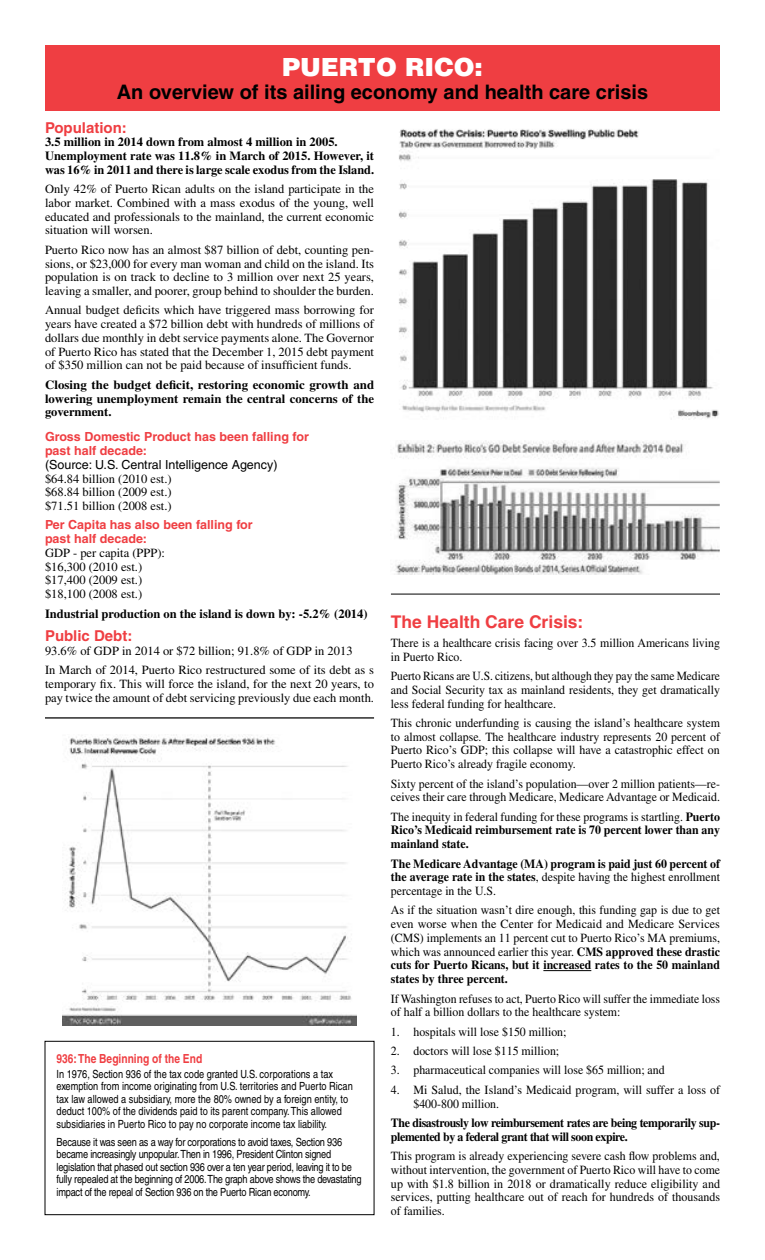
<style>
.page{position:relative;width:765px;height:1260px;background:#fff}
.page>*{position:absolute;margin:0;border:0;box-sizing:border-box;transform-origin:0 0}
.t1{font:900 25px "Helvetica";color:#fff}
.t2{font:700 20px "Helvetica";color:#000}
.t3{font:700 17.5px "Helvetica";color:#ef3e42}
.t4{font:700 15px "Helvetica";color:#ef3e42}
.t5{font:12.5px/13.8px "Times";color:#000;scale:.95 1}
.t6{font:12.5px/13.8px "Times";color:#000;text-align:justify}
.t7{font:700 12.5px/13.8px "Times";color:#000}
.t8{font:700 12.5px/13.8px "Times";color:#000;text-align:justify;scale:.95 1}
.t9{font:12.5px/13.8px "Times";color:#000;text-align:justify;scale:.92 1}
.t10{font:12.5px/13.8px "Times";color:#000;scale:.94 1}
.t11{font:700 12.5px/13.8px "Times";letter-spacing:-.03em;color:#000;scale:.95 1}
.t12{font:700 12.5px/13.8px "Helvetica";color:#ef3e42}
.t13{font:12.5px "Helvetica";color:#000}
.t14{font:700 condensed 12.5px "Helvetica";color:#ef3e42}
.t15{font:condensed 11.25px/12.5px "Helvetica";letter-spacing:-.02em;color:#000}
.t16{font:condensed 11.25px/12.5px "Helvetica";color:#000}
.s1{font-weight:400}
.s2{font-weight:700}
</style>
<div class="page">
<hr style="left:543px;top:970px;width:48px;height:1px;background:#000">
<img style="left:394px;top:441px;width:326px;height:133px">
<img style="left:62px;top:734px;width:295px;height:291px">
<img style="left:398px;top:129px;width:321px;height:290px">
<div style="left:45px;top:1041px;width:329px;height:174px;border:1px solid #000"></div>
<div style="left:45px;top:45px;width:675px;height:65px;background:#ef3e42"></div>
<hr style="left:45px;top:717px;width:329px;height:2px;background:#000">
<hr style="left:391px;top:594px;width:329px;height:1px;background:#000">
<h1 class="t1" style="left:282px;top:51px;width:202px">PUERTO RICO:</h1>
<h2 class="t2" style="left:117px;top:80px;width:533px">An overview of its ailing economy and health care crisis</h2>
<p class="t4" style="left:45px;top:118px;width:83px">Population:</p>
<p class="t7" style="left:45px;top:135px;width:331px">3.5 million in 2014 down from almost 4 million in 2005.<br>Unemployment rate was 11.8% in March of 2015. However, it was 16% in 2011 and there is large scale exodus from the Island.</p>
<p class="t6" style="left:45px;top:182px;width:331px">Only 42% of Puerto Rican adults on the island participate in the labor market. Combined with a mass exodus of the young, well educated and professionals to the mainland, the current economic situation will worsen.</p>
<p class="t6" style="left:45px;top:243px;width:331px">Puerto Rico now has an almost $87 billion of debt, counting pen&shy;sions, or $23,000 for every man woman and child on the island. Its population is on track to decline to 3 million over next 25 years, leaving a smaller, and poorer, group behind to shoulder the burden.</p>
<p class="t6" style="left:45px;top:303px;width:331px">Annual budget deficits which have triggered mass borrowing for years have created a $72 billion debt with hundreds of millions of dollars due monthly in debt service payments alone. The Governor of Puerto Rico has stated that the December 1, 2015 debt payment of $350 million can not be paid because of insufficient funds.</p>
<p class="t7" style="left:45px;top:377px;width:331px;text-align:justify">Closing the budget deficit, restoring economic growth and lowering unemployment remain the central concerns of the government.</p>
<p class="t12" style="left:45px;top:430px;width:265px">Gross Domestic Product has been falling for past half decade:</p>
<p class="t13" style="left:45px;top:457px;width:234px">(Source: U.S. Central Intelligence Agency)</p>
<p class="t6" style="left:45px;top:471px;width:128px">$64.84 billion (2010 est.) $68.84 billion (2009 est.) $71.51 billion (2008 est.)</p>
<p class="t12" style="left:45px;top:518px;width:209px">Per Capita has also been falling for past half decade:</p>
<p class="t6" style="left:45px;top:546px;width:122px;text-align:left">GDP - per capita (PPP): $16,300 (2010 est.) $17,400 (2009 est.) $18,100 (2008 est.)</p>
<p class="t7" style="left:45px;top:606px;width:324px">Industrial production on the island is down by: -5.2% (2014)</p>
<p class="t4" style="left:45px;top:627px;width:89px">Public Debt:</p>
<p class="t6" style="left:45px;top:641px;width:331px;line-height:19.4px">93.6% of GDP in 2014 or $72 billion; 91.8% of GDP in 2013<br>In March of 2014, Puerto Rico restructured some of its debt as s</p>
<p class="t6" style="left:45px;top:677px;width:331px">temporary fix. This will force the island, for the next 20 years, to pay twice the amount of debt servicing previously due each month.</p>
<p class="t14" style="left:57px;top:1050px;width:147px">936: The Beginning of the End</p>
<p class="t16" style="left:57px;top:1067px;width:298px">In 1976, Section 936 of the tax code granted U.S. corporations a tax exemption from income originating from U.S. territories and Puerto Rican tax law allowed a subsidiary, more the 80% owned by a foreign entity, to deduct 100% of the dividends paid to its parent company. This allowed subsidiaries in Puerto Rico to pay no corporate income tax liability.</p>
<p class="t15" style="left:57px;top:1136px;width:307px">Because it was seen as a way for corporations to avoid taxes, Section 936 became increasingly unpopular. Then in 1996, President Clinton signed legislation that phased out section 936 over a ten year period, leaving it to be fully repealed at the beginning of 2006. The graph above shows the devastating impact of the repeal of Section 936 on the Puerto Rican economy.</p>
<h3 class="t3" style="left:391px;top:611px;width:194px">The Health Care Crisis:</h3>
<p class="t5" style="left:391px;top:636px;width:348px">There is a healthcare crisis facing over 3.5 million Americans living in Puerto Rico.</p>
<p class="t9" style="left:391px;top:669px;width:359px">Puerto Ricans are U.S. citizens, but although they pay the same Medicare and Social Security tax as mainland residents, they get dramatically less federal funding for healthcare.</p>
<p class="t5" style="left:391px;top:716px;width:348px;text-align:justify">This chronic underfunding is causing the island’s healthcare system to almost collapse. The healthcare industry represents 20 percent of Puerto Rico’s GDP; this collapse will have a catastrophic effect on Puerto Rico’s already fragile economy.</p>
<p class="t5" style="left:391px;top:776px;width:348px">Sixty percent of the island’s population—over 2 million patients—re&shy;ceives their care through Medicare, Medicare Advantage or Medicaid.</p>
<p class="t8" style="left:391px;top:809px;width:348px"><span class="s1">The inequity in federal funding for these programs is startling.</span> Puerto Rico’s Medicaid reimbursement rate is 70 percent lower than any mainland state.</p>
<p class="t8" style="left:391px;top:856px;width:348px">The Medicare Advantage (MA) program is paid just 60 percent of the average rate in the states<span class="s1">, despite having the highest enrollment percentage in the U.S.</span></p>
<p class="t5" style="left:391px;top:903px;width:348px;text-align:justify">As if the situation wasn’t dire enough, this funding gap is due to get even worse when the Center for Medicaid and Medicare Services (CMS) implements an 11 percent cut to Puerto Rico’s MA premiums, which was announced earlier this year. <span class="s2">CMS approved these drastic cuts for Puerto Ricans, but it increased rates to the 50 mainland states by three percent.</span></p>
<p class="t10" style="left:391px;top:991px;width:352px">If Washington refuses to act, Puerto Rico will suffer the immediate loss of half a billion dollars to the healthcare system:</p>
<p class="t5" style="left:391px;top:1024px;width:186px">1. hospitals will lose $150 million;</p>
<p class="t5" style="left:391px;top:1044px;width:179px">2. doctors will lose $115 million;</p>
<p class="t5" style="left:391px;top:1063px;width:290px">3. pharmaceutical companies will lose $65 million; and</p>
<p class="t5" style="left:413px;top:1083px;width:324px;text-indent:-22px">4. Mi Salud, the Island’s Medicaid program, will suffer a loss of $400-800 million.</p>
<p class="t11" style="left:391px;top:1116px;width:348px">The disastrously low reimbursement rates are being temporarily sup&shy;plemented by a federal grant that will soon expire.</p>
<p class="t5" style="left:391px;top:1149px;width:348px;text-align:justify">This program is already experiencing severe cash flow problems and, without intervention, the government of Puerto Rico will have to come up with $1.8 billion in 2018 or dramatically reduce eligibility and services, putting healthcare out of reach for hundreds of thousands of families.</p>
</div>
